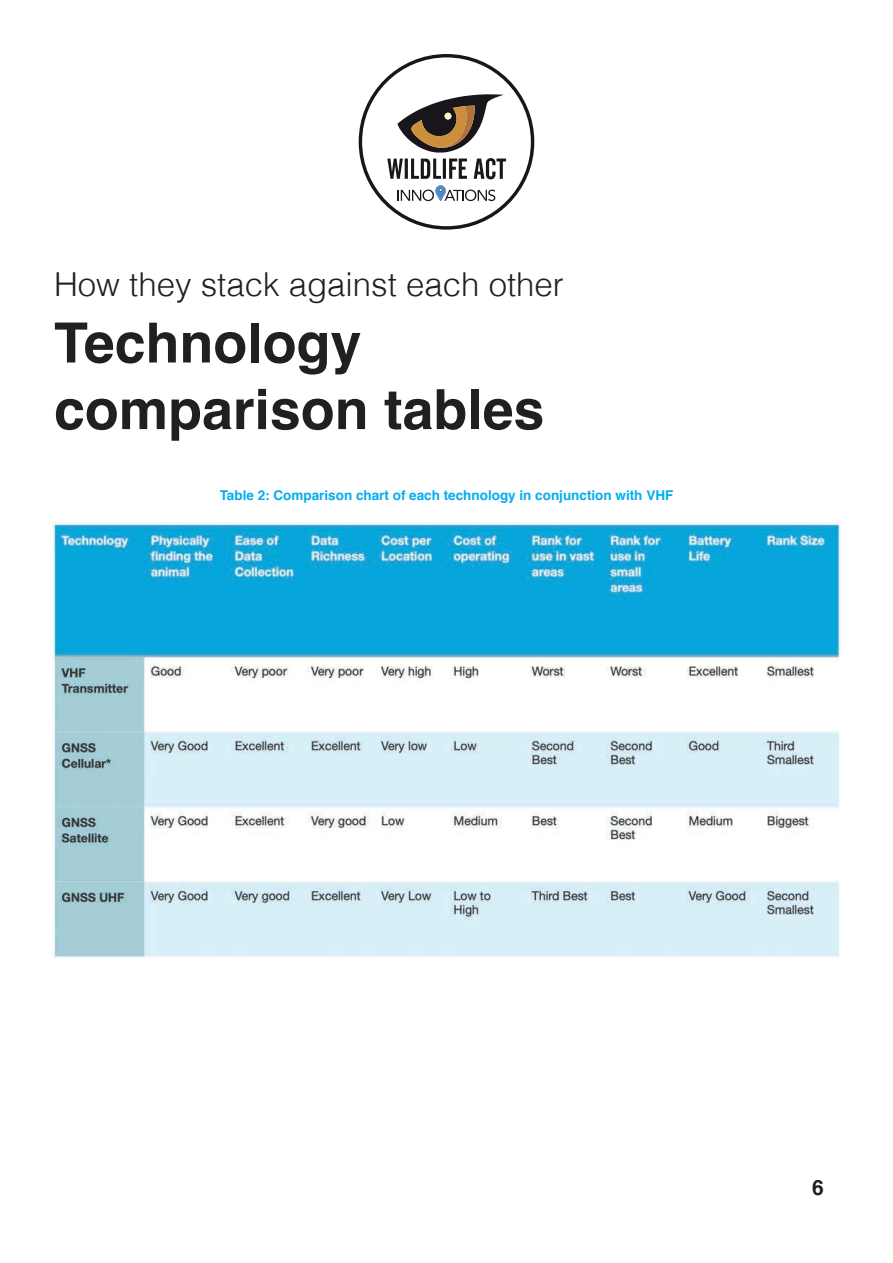
<style>
.page{position:relative;width:893px;height:1263px;background:#fff}
.page>*{position:absolute;margin:0;border:0;box-sizing:border-box;transform-origin:0 0}
.t1{font:700 55.5px/66.6px "Helvetica";color:#221f1f}
.t2{font:300 33px "Helvetica";color:#221f1f}
.t3{font:700 21px "Helvetica";color:#221f1f}
.t4{font:700 13.5px "Helvetica";color:#00adef}
</style>
<div class="page">
<svg style="left:387px;top:94px;width:119px;height:85px"></svg>
<svg style="left:398px;top:185px;width:97px;height:16px"></svg>
<img style="left:52px;top:523px;width:789px;height:435px">
<h2 class="t2" style="left:54px;top:256px;width:511px">How they stack against each other</h2>
<h1 class="t1" style="left:54px;top:315px;width:492px">Technology comparison tables</h1>
<p class="t4" style="left:220px;top:490px;width:455px">Table 2: Comparison chart of each technology in conjunction with VHF</p>
<h3 class="t3" style="left:812px;top:1180px;width:13px">6</h3>
</div>
